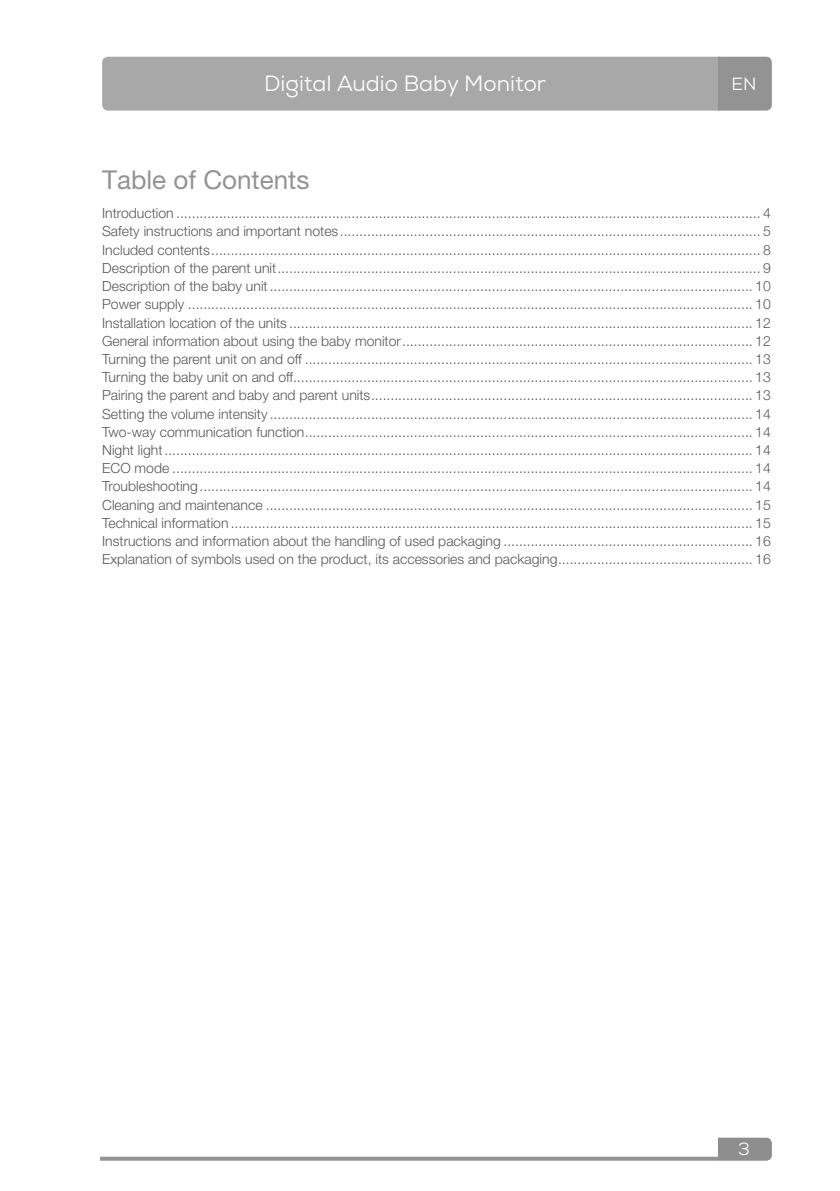
<style>
.page{position:relative;width:840px;height:1191px;background:#fff}
.page>*{position:absolute;margin:0;border:0;box-sizing:border-box;transform-origin:0 0}
.t1{font:26px "Helvetica Neue LT Pro";color:#939393}
.t2{font:22px "Nexa";color:#fff}
.t3{font:17.6px "Nexa";color:#fff}
.t4{font:300 14px/18.2px "Helvetica Neue LT Pro";color:#585858;text-align:justify}
</style>
<div class="page">
<svg style="left:102px;top:57px;width:669px;height:54px;background:#a7a7a7"></svg>
<svg style="left:100px;top:1156px;width:617px;height:4px;background:#a6a6a6"></svg>
<svg style="left:717px;top:1137px;width:54px;height:23px"></svg>
<h2 class="t2" style="left:264px;top:70px;width:283px">Digital Audio Baby Monitor</h2>
<p class="t3" style="left:731px;top:73px;width:26px">EN</p>
<h1 class="t1" style="left:102px;top:164px;width:209px">Table of Contents</h1>
<p class="t4" style="left:102px;top:204px;width:669px">Introduction ...................................................................................................................................................... 4<br>Safety instructions and important notes............................................................................................................ 5<br>Included contents............................................................................................................................................. 8<br>Description of the parent unit............................................................................................................................ 9<br>Description of the baby unit............................................................................................................................ 10<br>Power supply ................................................................................................................................................. 10<br>Installation location of the units ....................................................................................................................... 12<br>General information about using the baby monitor.......................................................................................... 12<br>Turning the parent unit on and off ................................................................................................................... 13<br>Turning the baby unit on and off...................................................................................................................... 13<br>Pairing the parent and baby and parent units.................................................................................................. 13<br>Setting the volume intensity ............................................................................................................................ 14<br>Two-way communication function................................................................................................................... 14<br>Night light....................................................................................................................................................... 14<br>ECO mode ..................................................................................................................................................... 14<br>Troubleshooting.............................................................................................................................................. 14<br>Cleaning and maintenance ............................................................................................................................. 15<br>Technical information ...................................................................................................................................... 15<br>Instructions and information about the handling of used packaging ................................................................ 16<br>Explanation of symbols used on the product, its accessories and packaging.................................................. 16</p>
<p class="t3" style="left:737px;top:1138px;width:13px">3</p>
</div>
